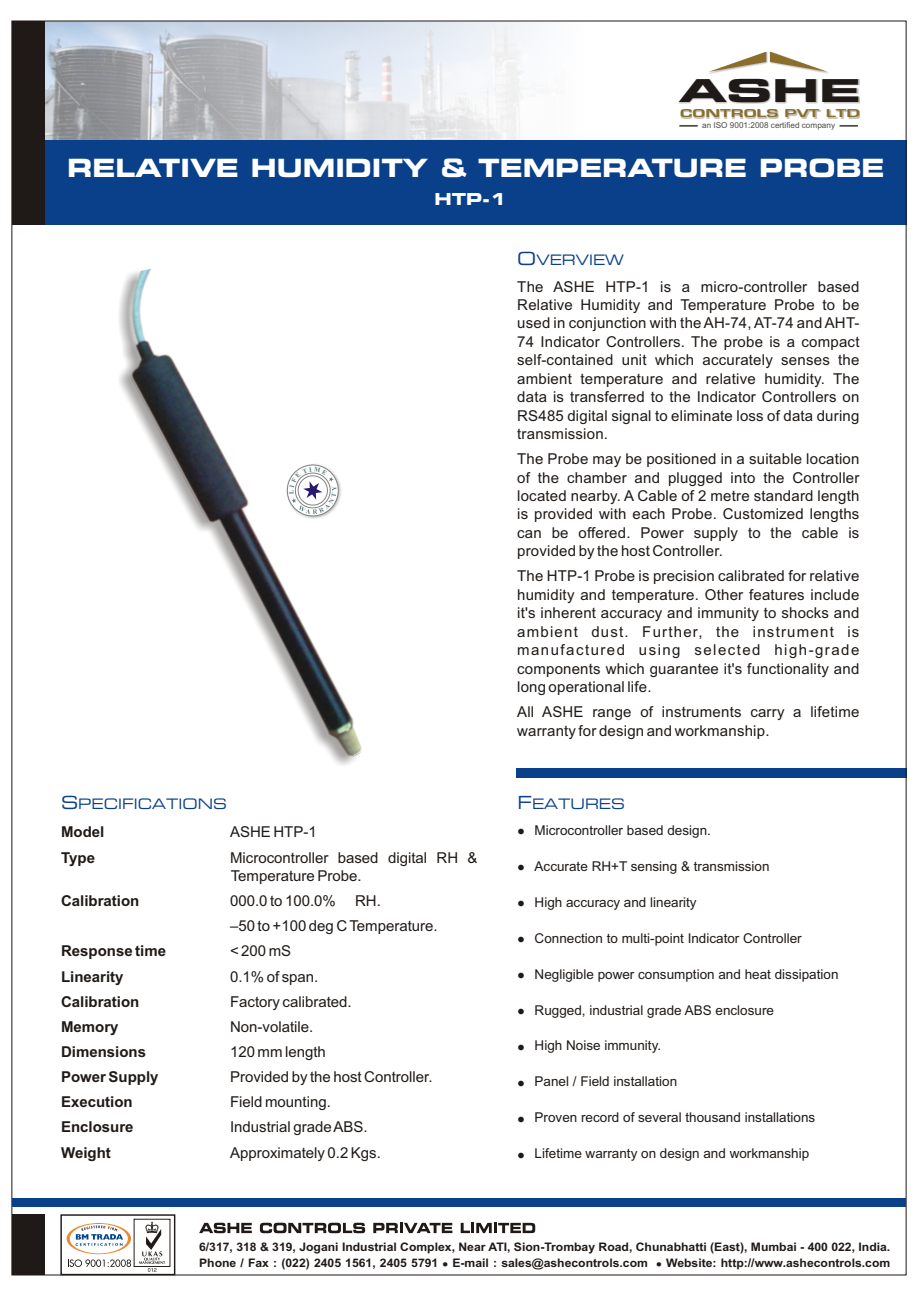
<style>
.page{position:relative;width:918px;height:1296px;background:#fff}
.page>*{position:absolute;margin:0;border:0;box-sizing:border-box;transform-origin:0 0}
.t1{font:700 expanded 31.5px "Square 721 BT";color:#1f1a17;scale:1.43 1}
.t2{font:700 expanded 25.05px "Square 721 BT";color:#fff}
.t3{font:700 expanded 16.5px "Square 721 BT";color:#fff}
.t4{font:15px/18.5px "Arial";letter-spacing:.015em;color:#1f1a17;text-align:justify}
.t5{font:700 15px "Arial";color:#1f1a17}
.t6{font:expanded 14.4px "Square 721 BT";color:#0a408a}
.t7{font:13.5px "Arial";color:#1f1a17}
.t8{font:700 11.7px/15.6px "Arial";color:#1f1a17;scale:1.04 1}
.t9{font:10.65px "Square 721 Dm Normal";color:#8a6e29;scale:1.69 1}
.t10{font:9.75px "Wingdings";color:#1f1a17}
.t11{font:8.25px "Arial";color:#4d4a47}
.s1{font-size:18px}
</style>
<div class="page">
<img style="left:119px;top:268px;width:243px;height:495px">
<img style="left:44px;top:23px;width:487px;height:117px">
<div style="left:516px;top:768px;width:390px;height:10px;background:#0a408a"></div>
<div style="left:12px;top:140px;width:894px;height:84px;background:#0a408a"></div>
<div style="left:12px;top:21px;width:32px;height:203px;background:#1f1a17"></div>
<div style="left:678px;top:79px;width:182px;height:25px;background:#1f1a17;opacity:.29"></div>
<div style="left:708px;top:52px;width:121px;height:22px;background:#1f1a17;opacity:.29"></div>
<svg style="left:708px;top:52px;width:120px;height:20px"></svg>
<div style="left:680px;top:110px;width:180px;height:9px;background:#1f1a17;opacity:.29"></div>
<svg style="left:840px;top:125px;width:18px;height:2px"></svg>
<svg style="left:679px;top:125px;width:19px;height:2px"></svg>
<svg style="left:60px;top:1214px;width:116px;height:62px"></svg>
<svg style="left:199px;top:1223px;width:53px;height:10px"></svg>
<svg style="left:260px;top:1223px;width:105px;height:10px"></svg>
<svg style="left:373px;top:1223px;width:79px;height:10px"></svg>
<svg style="left:461px;top:1223px;width:74px;height:10px"></svg>
<div style="left:12px;top:1215px;width:32px;height:60px;background:#1f1a17"></div>
<div style="left:13px;top:1198px;width:893px;height:9px;background:#0a408a"></div>
<svg style="left:279px;top:456px;width:70px;height:70px"></svg>
<h1 class="t1" style="left:679px;top:78px;width:129px">ASHE</h1>
<p class="t9" style="left:680px;top:109px;width:60px">CONTROLS</p>
<p class="t9" style="left:784px;top:109px;width:46px">PVT LTD</p>
<p class="t11" style="left:702px;top:122px;width:134px">an ISO 9001:2008 certified company</p>
<h2 class="t2" style="left:67px;top:158px;width:819px">RELATIVE HUMIDITY &amp; TEMPERATURE PROBE</h2>
<p class="t3" style="left:434px;top:193px;width:74px">HTP-1</p>
<p class="t6" style="left:517px;top:254px;width:108px"><span class="s1">O</span>VERVIEW</p>
<p class="t6" style="left:61px;top:798px;width:167px"><span class="s1">S</span>PECIFICATIONS</p>
<p class="t5" style="left:61px;top:827px;width:45px">Model</p>
<p class="t4" style="left:230px;top:824px;width:88px">ASHE HTP-1</p>
<p class="t5" style="left:61px;top:852px;width:35px">Type</p>
<p class="t4" style="left:230px;top:850px;width:249px">Microcontroller based digital RH &amp;<br>Temperature Probe.</p>
<p class="t5" style="left:61px;top:895px;width:80px">Calibration</p>
<p class="t4" style="left:230px;top:893px;width:107px">000.0 to 100.0%</p>
<p class="t4" style="left:230px;top:890px;width:209px;line-height:25.2px;text-indent:125px">RH.<br>–50 to +100 deg C Temperature.</p>
<p class="t5" style="left:61px;top:946px;width:107px">Response time</p>
<p class="t4" style="left:230px;top:943px;width:63px">&lt; 200 mS</p>
<p class="t5" style="left:61px;top:971px;width:64px">Linearity</p>
<p class="t4" style="left:230px;top:968px;width:90px">0.1% of span.</p>
<p class="t5" style="left:61px;top:996px;width:80px">Calibration</p>
<p class="t4" style="left:230px;top:994px;width:123px">Factory calibrated.</p>
<p class="t5" style="left:61px;top:1021px;width:59px">Memory</p>
<p class="t4" style="left:230px;top:1019px;width:85px">Non-volatile.</p>
<p class="t5" style="left:61px;top:1046px;width:87px">Dimensions</p>
<p class="t4" style="left:230px;top:1044px;width:97px">120 mm length</p>
<p class="t5" style="left:61px;top:1071px;width:99px">Power Supply</p>
<p class="t4" style="left:230px;top:1069px;width:204px">Provided by the host Controller.</p>
<p class="t5" style="left:61px;top:1096px;width:73px">Execution</p>
<p class="t4" style="left:230px;top:1094px;width:102px">Field mounting.</p>
<p class="t5" style="left:61px;top:1121px;width:74px">Enclosure</p>
<p class="t4" style="left:230px;top:1119px;width:139px">Industrial grade ABS.</p>
<p class="t5" style="left:61px;top:1147px;width:51px">Weight</p>
<p class="t4" style="left:230px;top:1144px;width:152px">Approximately 0.2 Kgs.</p>
<p class="t4" style="left:517px;top:278px;width:344px">The ASHE HTP-1 is a micro-controller based Relative Humidity and Temperature Probe to be used in conjunction with the AH-74, AT-74 and AHT-74 Indicator Controllers. The probe is a compact self-contained unit which accurately senses the ambient temperature and relative humidity. The data is transferred to the Indicator Controllers on RS485 digital signal to eliminate loss of data during transmission.</p>
<p class="t4" style="left:517px;top:451px;width:344px">The Probe may be positioned in a suitable location of the chamber and plugged into the Controller located nearby. A Cable of 2 metre standard length is provided with each Probe. Customized lengths can be offered. Power supply to the cable is provided by the host Controller.</p>
<p class="t4" style="left:517px;top:568px;width:344px">The HTP-1 Probe is precision calibrated for relative humidity and temperature. Other features include it's inherent accuracy and immunity to shocks and ambient dust. Further, the instrument is manufactured using selected high-grade components which guarantee it's functionality and long operational life.</p>
<p class="t4" style="left:517px;top:704px;width:344px">All ASHE range of instruments carry a lifetime warranty for design and workmanship.</p>
<p class="t6" style="left:517px;top:798px;width:109px"><span class="s1">F</span>EATURES</p>
<p class="t10" style="left:517px;top:827px;width:45px">●</p>
<p class="t10" style="left:517px;top:863px;width:45px">●</p>
<p class="t10" style="left:517px;top:899px;width:45px">●</p>
<p class="t10" style="left:517px;top:935px;width:45px">●</p>
<p class="t10" style="left:517px;top:971px;width:45px">●</p>
<p class="t10" style="left:517px;top:1007px;width:45px">●</p>
<p class="t10" style="left:517px;top:1043px;width:45px">●</p>
<p class="t10" style="left:517px;top:1079px;width:45px">●</p>
<p class="t10" style="left:517px;top:1115px;width:45px">●</p>
<p class="t10" style="left:517px;top:1151px;width:45px">●</p>
<p class="t7" style="left:535px;top:825px;width:178px">Microcontroller based design.</p>
<p class="t7" style="left:535px;top:861px;width:236px">Accurate RH+T sensing &amp; transmission</p>
<p class="t7" style="left:535px;top:897px;width:164px">High accuracy and linearity</p>
<p class="t7" style="left:535px;top:933px;width:269px">Connection to multi-point Indicator Controller</p>
<p class="t7" style="left:535px;top:969px;width:305px">Negligible power consumption and heat dissipation</p>
<p class="t7" style="left:535px;top:1005px;width:241px">Rugged, industrial grade ABS enclosure</p>
<p class="t7" style="left:535px;top:1041px;width:128px">High Noise immunity.</p>
<p class="t7" style="left:535px;top:1077px;width:144px">Panel / Field installation</p>
<p class="t7" style="left:535px;top:1112px;width:282px">Proven record of several thousand installations</p>
<p class="t7" style="left:535px;top:1148px;width:276px">Lifetime warranty on design and workmanship</p>
<p class="t8" style="left:199px;top:1240px;width:666px">6/317, 318 &amp; 319, Jogani Industrial Complex, Near ATI, Sion-Trombay Road, Chunabhatti (East), Mumbai - 400 022, India.<br>Phone / Fax : (022) 2405 1561, 2405 5791 ●E-mail : sales@ashecontrols.com ●Website: http://www.ashecontrols.com</p>
</div>
